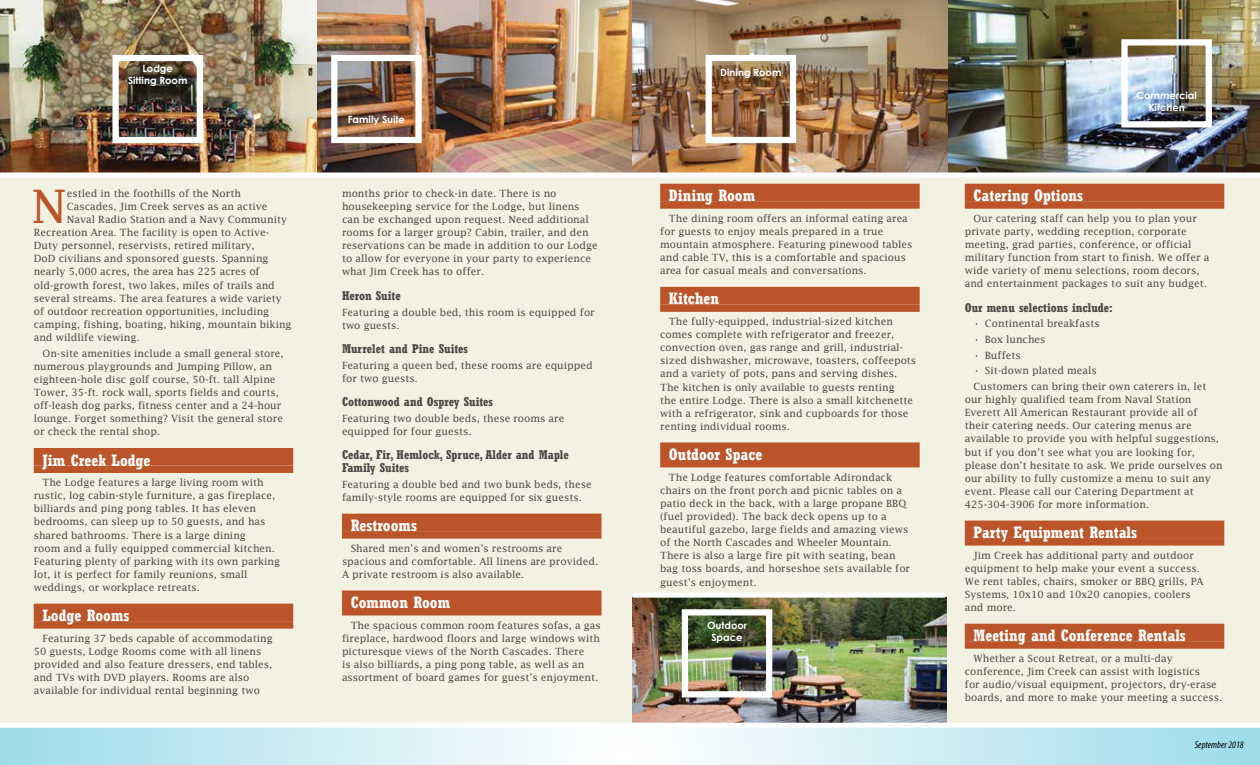
<style>
.page{position:relative;width:1260px;height:765px;background:#f3f2e2}
.page>*{position:absolute;margin:0;border:0;box-sizing:border-box;transform-origin:0 0}
.t1{font:46.38px "Lucida Fax";color:#bb542a}
.t2{font:700 condensed 16.25px "Rockwell";color:#fff}
.t3{font:700 condensed 12.5px/13.1px "Rockwell";color:#4b4846}
.t4{font:10px/13.1px "Lucida Fax";color:#4b4846}
.t5{font:700 10px/12px "Century Gothic";color:#fff;text-align:center}
.t6{font:italic condensed 10px "Myriad Pro";color:#000}
.s1{font-weight:600}
</style>
<div class="page">
<div style="left:34px;top:448px;width:259px;height:18px;background:#bb5429"></div>
<div style="left:34px;top:466px;width:259px;height:7px;background:#bb5429"></div>
<div style="left:34px;top:604px;width:259px;height:17px;background:#bb5429"></div>
<div style="left:34px;top:621px;width:259px;height:8px;background:#bb5429"></div>
<div style="left:342px;top:514px;width:260px;height:17px;background:#bb5429"></div>
<div style="left:342px;top:531px;width:260px;height:8px;background:#bb5429"></div>
<div style="left:342px;top:591px;width:260px;height:17px;background:#bb5429"></div>
<div style="left:342px;top:608px;width:260px;height:8px;background:#bb5429"></div>
<img style="left:0;top:0;width:633px;height:172px">
<div style="left:331px;top:55px;width:91px;height:88px;border:6px solid #fff"></div>
<div style="left:660px;top:184px;width:260px;height:17px;background:#bb5429"></div>
<div style="left:660px;top:201px;width:260px;height:8px;background:#bb5429"></div>
<div style="left:660px;top:287px;width:260px;height:17px;background:#bb5429"></div>
<div style="left:660px;top:304px;width:260px;height:8px;background:#bb5429"></div>
<div style="left:660px;top:442px;width:260px;height:18px;background:#bb5429"></div>
<div style="left:660px;top:460px;width:260px;height:7px;background:#bb5429"></div>
<div style="left:965px;top:184px;width:259px;height:17px;background:#bb5429"></div>
<div style="left:965px;top:201px;width:259px;height:8px;background:#bb5429"></div>
<div style="left:965px;top:521px;width:259px;height:17px;background:#bb5429"></div>
<div style="left:965px;top:538px;width:259px;height:8px;background:#bb5429"></div>
<div style="left:965px;top:624px;width:259px;height:17px;background:#bb5429"></div>
<div style="left:965px;top:641px;width:259px;height:8px;background:#bb5429"></div>
<img style="left:633px;top:0;width:316px;height:172px">
<img style="left:949px;top:0;width:311px;height:172px">
<div style="left:706px;top:55px;width:90px;height:88px;border:6px solid #fff"></div>
<div style="left:1121px;top:39px;width:91px;height:89px;border:6px solid #fff"></div>
<img style="left:633px;top:597px;width:314px;height:126px">
<div style="left:633px;top:593px;width:312px;height:5px;background:#fff"></div>
<div style="left:682px;top:609px;width:90px;height:89px;border:6px solid #fff"></div>
<div style="left:112px;top:55px;width:91px;height:88px;border:6px solid #fff"></div>
<svg style="left:0;top:728px;width:1260px;height:37px;background:#cdecf4"></svg>
<div style="left:0;top:723px;width:1260px;height:5px;background:#fff"></div>
<div style="left:0;top:172px;width:1260px;height:6px;background:#fff"></div>
<p class="t5" style="left:128px;top:62px;width:61px">Lodge<br>Sitting Room</p>
<h1 class="t1" style="left:32px;top:179px;width:37px">N</h1>
<p class="t4" style="left:67px;top:187px;width:176px">estled in the foothills of the North</p>
<p class="t4" style="left:67px;top:200px;width:202px">Cascades, Jim Creek serves as an active</p>
<p class="t4" style="left:67px;top:213px;width:222px">Naval Radio Station and a Navy Community</p>
<p class="t4" style="left:34px;top:226px;width:237px">Recreation Area. The facility is open to Active-</p>
<p class="t4" style="left:34px;top:239px;width:222px">Duty personnel, reservists, retired military,</p>
<p class="t4" style="left:34px;top:252px;width:236px">DoD civilians and sponsored guests. Spanning</p>
<p class="t4" style="left:34px;top:265px;width:228px">nearly 5,000 acres, the area has 225 acres of</p>
<p class="t4" style="left:34px;top:278px;width:243px">old-growth forest, two lakes, miles of trails and</p>
<p class="t4" style="left:34px;top:291px;width:250px">several streams. The area features a wide variety</p>
<p class="t4" style="left:34px;top:305px;width:237px">of outdoor recreation opportunities, including</p>
<p class="t4" style="left:34px;top:318px;width:259px">camping, fishing, boating, hiking, mountain biking</p>
<p class="t4" style="left:34px;top:331px;width:107px">and wildlife viewing.</p>
<p class="t4" style="left:34px;top:346px;width:251px;text-indent:9px">On-site amenities include a small general store, numerous playgrounds and Jumping Pillow, an eighteen-hole disc golf course, 50-ft. tall Alpine Tower, 35-ft. rock wall, sports fields and courts, off-leash dog parks, fitness center and a 24-hour lounge. Forget something? Visit the general store or check the rental shop.</p>
<h2 class="t2" style="left:42px;top:450px;width:109px">Jim Creek Lodge</h2>
<p class="t4" style="left:34px;top:476px;width:248px;text-indent:9px">The Lodge features a large living room with rustic, log cabin-style furniture, a gas fireplace, billiards and ping pong tables. It has eleven bedrooms, can sleep up to 50 guests, and has shared bathrooms. There is a large dining<br>room and a fully equipped commercial kitchen.<br>Featuring plenty of parking with its own parking lot, it is perfect for family reunions, small weddings, or workplace retreats.</p>
<h2 class="t2" style="left:42px;top:606px;width:89px">Lodge Rooms</h2>
<p class="t4" style="left:34px;top:632px;width:241px;text-indent:9px">Featuring 37 beds capable of accommodating 50 guests, Lodge Rooms come with all linens provided and also feature dressers, end tables, and TVs with DVD players. Rooms are also available for individual rental beginning two</p>
<p class="t5" style="left:348px;top:113px;width:59px">Family Suite</p>
<p class="t4" style="left:342px;top:187px;width:257px">months prior to check-in date. There is no housekeeping service for the Lodge, but linens can be exchanged upon request. Need additional rooms for a larger group? Cabin, trailer, and den reservations can be made in addition to our Lodge to allow for everyone in your party to experience what Jim Creek has to offer.</p>
<p class="t3" style="left:342px;top:289px;width:60px">Heron Suite</p>
<p class="t4" style="left:342px;top:305px;width:254px">Featuring a double bed, this room is equipped for two guests.</p>
<p class="t3" style="left:342px;top:342px;width:128px">Murrelet and Pine Suites</p>
<p class="t4" style="left:342px;top:358px;width:252px">Featuring a queen bed, these rooms are equipped for two guests.</p>
<p class="t3" style="left:342px;top:395px;width:153px">Cottonwood and Osprey Suites</p>
<p class="t4" style="left:342px;top:412px;width:224px">Featuring two double beds, these rooms are equipped for four guests.</p>
<p class="t3" style="left:342px;top:448px;width:228px">Cedar, Fir, Hemlock, Spruce, Alder and Maple<br>Family Suites</p>
<p class="t4" style="left:342px;top:478px;width:251px">Featuring a double bed and two bunk beds, these family-style rooms are equipped for six guests.</p>
<h2 class="t2" style="left:351px;top:516px;width:68px">Restrooms</h2>
<p class="t4" style="left:342px;top:542px;width:258px;text-indent:9px">Shared men’s and women’s restrooms are spacious and comfortable. All linens are provided.<br>A private restroom is also available.</p>
<h2 class="t2" style="left:351px;top:593px;width:101px">Common Room</h2>
<p class="t4" style="left:342px;top:618px;width:260px;text-indent:9px">The spacious common room features sofas, a gas fireplace, hardwood floors and large windows with picturesque views of the North Cascades. There<br>is also billiards, a ping pong table, as well as an assortment of board games for guest’s enjoyment.</p>
<p class="t5" style="left:720px;top:66px;width:63px">Dining Room</p>
<h2 class="t2" style="left:669px;top:186px;width:88px">Dining Room</h2>
<p class="t4" style="left:660px;top:212px;width:254px;text-indent:9px">The dining room offers an informal eating area for guests to enjoy meals prepared in a true mountain atmosphere. Featuring pinewood tables and cable TV, this is a comfortable and spacious area for casual meals and conversations.</p>
<h2 class="t2" style="left:669px;top:289px;width:52px">Kitchen</h2>
<p class="t4" style="left:660px;top:315px;width:258px;text-indent:9px">The fully-equipped, industrial-sized kitchen comes complete with refrigerator and freezer, convection oven, gas range and grill, industrial&shy;sized dishwasher, microwave, toasters, coffeepots and a variety of pots, pans and serving dishes.<br>The kitchen is only available to guests renting<br>the entire Lodge. There is also a small kitchenette with a refrigerator, sink and cupboards for those renting individual rooms.</p>
<h2 class="t2" style="left:669px;top:445px;width:95px">Outdoor Space</h2>
<p class="t4" style="left:660px;top:470px;width:251px;text-indent:9px">The Lodge features comfortable Adirondack chairs on the front porch and picnic tables on a patio deck in the back, with a large propane BBQ (fuel provided). The back deck opens up to a beautiful gazebo, large fields and amazing views of the North Cascades and Wheeler Mountain.<br>There is also a large fire pit with seating, bean bag toss boards, and horseshoe sets available for guest’s enjoyment.</p>
<p class="t5" style="left:707px;top:619px;width:42px">Outdoor<br>Space</p>
<p class="t5" style="left:1136px;top:89px;width:62px">Commercial<br>Kitchen</p>
<h2 class="t2" style="left:974px;top:186px;width:111px">Catering Options</h2>
<p class="t4" style="left:965px;top:212px;width:246px;text-indent:9px">Our catering staff can help you to plan your private party, wedding reception, corporate meeting, grad parties, conference, or official military function from start to finish. We offer a wide variety of menu selections, room decors, and entertainment packages to suit any budget.</p>
<p class="t3" style="left:965px;top:301px;width:150px">Our menu selections include:</p>
<p class="t4" style="left:974px;top:316px;width:234px;line-height:15.6px"><span class="s1">∙</span> Continental breakfasts<br><span class="s1">∙</span> Box lunches<br><span class="s1">∙</span> Buffets<br><span class="s1">∙</span> Sit-down plated meals<br>Customers can bring their own caterers in, let</p>
<p class="t4" style="left:965px;top:393px;width:259px">our highly qualified team from Naval Station Everett All American Restaurant provide all of their catering needs. Our catering menus are available to provide you with helpful suggestions, but if you don’t see what you are looking for, please don’t hesitate to ask. We pride ourselves on our ability to fully customize a menu to suit any event. Please call our Catering Department at 425-304-3906 for more information.</p>
<h2 class="t2" style="left:974px;top:523px;width:165px">Party Equipment Rentals</h2>
<p class="t4" style="left:965px;top:548px;width:240px;text-indent:9px">Jim Creek has additional party and outdoor equipment to help make your event a success.<br>We rent tables, chairs, smoker or BBQ grills, PA Systems, 10x10 and 10x20 canopies, coolers and more.</p>
<h2 class="t2" style="left:974px;top:626px;width:214px">Meeting and Conference Rentals</h2>
<p class="t4" style="left:965px;top:652px;width:259px;text-indent:9px">Whether a Scout Retreat, or a multi-day conference, Jim Creek can assist with logistics<br>for audio/visual equipment, projectors, dry-erase boards, and more to make your meeting a success.</p>
<p class="t6" style="left:1195px;top:738px;width:50px">September 2018</p>
</div>
